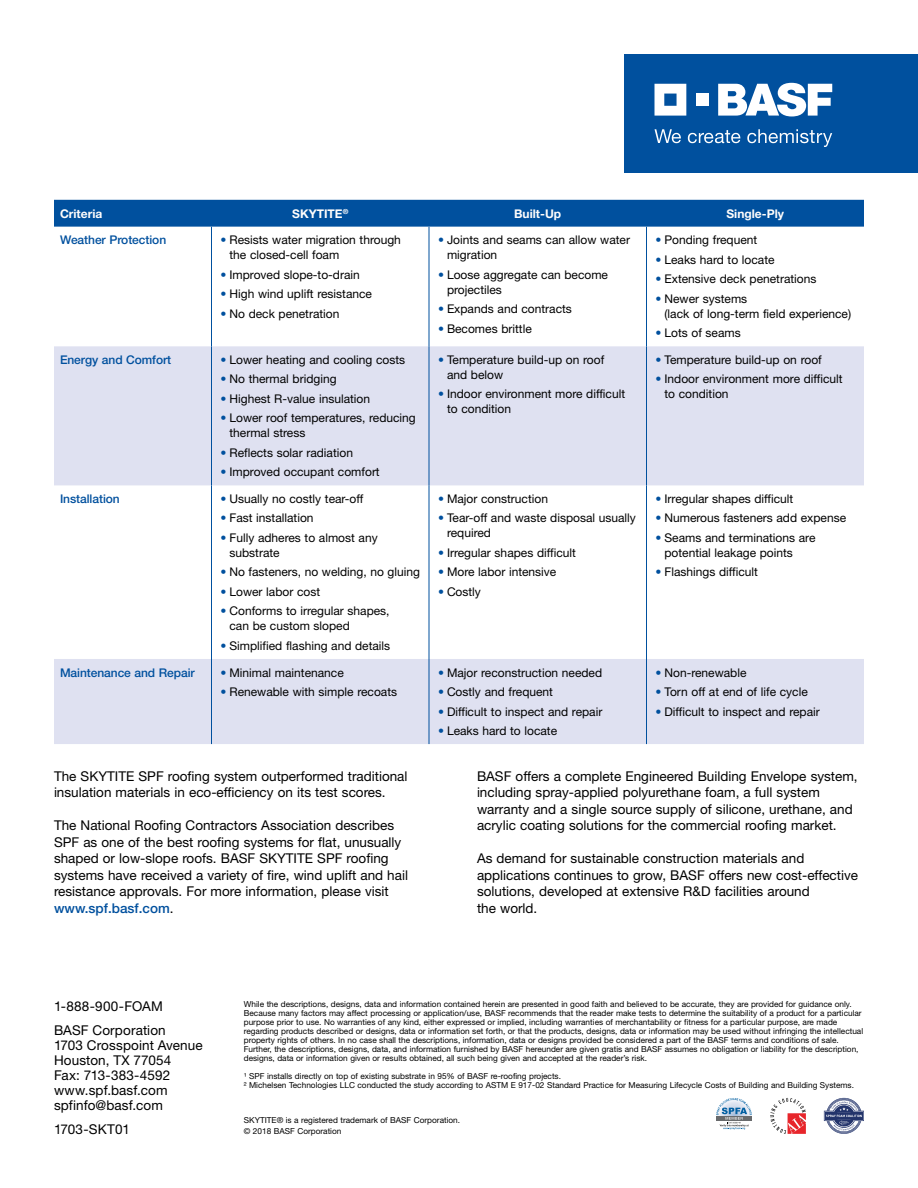
<style>
.page{position:relative;width:918px;height:1188px;background:#fff}
.page>*{position:absolute;margin:0;border:0;box-sizing:border-box;transform-origin:0 0}
.text{font:13.5px/16.5px "Helvetica Neue LT Std";color:#000}
.t1{font:12px/15px "Helvetica Neue LT Std";color:#000}
.t2{font:500 12px "Helvetica Neue LT Std";letter-spacing:-.005em;color:#00509e}
.t3{font:700 12px "Helvetica Neue LT Std";color:#fffdfc}
.t4{font:8.25px/9px "Helvetica Neue LT Std";color:#000}
.s1{color:#00509e}
.s2{font-weight:500;color:#00509e}
</style>
<div class="page">
<div style="left:625px;top:54px;width:293px;height:119px;background:#00509e"></div>
<svg style="left:655px;top:84px;width:31px;height:32px"></svg>
<div style="left:696px;top:94px;width:12px;height:12px;background:#fff"></div>
<svg style="left:718px;top:83px;width:114px;height:34px"></svg>
<svg style="left:655px;top:129px;width:26px;height:14px"></svg>
<svg style="left:688px;top:130px;width:52px;height:13px"></svg>
<svg style="left:747px;top:129px;width:85px;height:18px"></svg>
<svg style="left:716px;top:1098px;width:36px;height:32px"></svg>
<svg style="left:770px;top:1098px;width:36px;height:36px"></svg>
<svg style="left:824px;top:1098px;width:40px;height:36px"></svg>
<div style="left:54px;top:200px;width:810px;height:27px;background:#00509e"></div>
<svg style="left:54px;top:346px;width:810px;height:398px;fill:#dfe1f1"></svg>
<hr style="left:211px;top:227px;width:1px;height:119px;background:#00509e">
<hr style="left:429px;top:227px;width:1px;height:119px;background:#00509e">
<hr style="left:646px;top:227px;width:1px;height:119px;background:#00509e">
<hr style="left:211px;top:346px;width:1px;height:139px;background:#00509e">
<hr style="left:429px;top:346px;width:1px;height:139px;background:#00509e">
<hr style="left:646px;top:346px;width:1px;height:139px;background:#00509e">
<hr style="left:211px;top:485px;width:1px;height:174px;background:#00509e">
<hr style="left:429px;top:485px;width:1px;height:174px;background:#00509e">
<hr style="left:646px;top:485px;width:1px;height:174px;background:#00509e">
<hr style="left:211px;top:659px;width:1px;height:85px;background:#00509e">
<hr style="left:429px;top:659px;width:1px;height:85px;background:#00509e">
<hr style="left:646px;top:659px;width:1px;height:85px;background:#00509e">
<p class="t3" style="left:60px;top:206px;width:44px">Criteria</p>
<p class="t3" style="left:292px;top:206px;width:58px">SKYTITE<sup>®</sup></p>
<p class="t3" style="left:514px;top:206px;width:49px">Built-Up</p>
<p class="t3" style="left:726px;top:206px;width:59px">Single-Ply</p>
<p class="t2" style="left:60px;top:233px;width:108px">Weather Protection</p>
<p class="t1" style="left:230px;top:232px;width:173px;text-indent:-9px"><span class="s1">•</span> Resists water migration through the closed-cell foam</p>
<p class="t1" style="left:220px;top:267px;width:141px"><span class="s1">•</span> Improved slope-to-drain</p>
<p class="t1" style="left:220px;top:286px;width:153px"><span class="s1">•</span> High wind uplift resistance</p>
<p class="t1" style="left:220px;top:306px;width:121px"><span class="s1">•</span> No deck penetration</p>
<p class="t1" style="left:656px;top:232px;width:103px"><span class="s1">•</span> Ponding frequent</p>
<p class="t1" style="left:656px;top:252px;width:121px"><span class="s1">•</span> Leaks hard to locate</p>
<p class="t1" style="left:656px;top:271px;width:163px"><span class="s1">•</span> Extensive deck penetrations</p>
<p class="t1" style="left:664px;top:291px;width:188px;text-indent:-9px"><span class="s1">•</span> Newer systems<br>(lack of long-term field experience)</p>
<p class="t1" style="left:656px;top:325px;width:87px"><span class="s1">•</span> Lots of seams</p>
<p class="t1" style="left:447px;top:232px;width:185px;text-indent:-9px"><span class="s1">•</span> Joints and seams can allow water migration</p>
<p class="t1" style="left:447px;top:267px;width:163px;text-indent:-9px"><span class="s1">•</span> Loose aggregate can become projectiles</p>
<p class="t1" style="left:438px;top:301px;width:135px"><span class="s1">•</span> Expands and contracts</p>
<p class="t1" style="left:438px;top:321px;width:95px"><span class="s1">•</span> Becomes brittle</p>
<p class="t2" style="left:60px;top:353px;width:113px">Energy and Comfort</p>
<p class="t1" style="left:220px;top:352px;width:186px"><span class="s1">•</span> Lower heating and cooling costs</p>
<p class="t1" style="left:220px;top:372px;width:118px"><span class="s1">•</span> No thermal bridging</p>
<p class="t1" style="left:220px;top:391px;width:151px"><span class="s1">•</span> Highest R-value insulation</p>
<p class="t1" style="left:230px;top:411px;width:188px;text-indent:-9px"><span class="s1">•</span> Lower roof temperatures, reducing thermal stress</p>
<p class="t1" style="left:220px;top:445px;width:134px"><span class="s1">•</span> Reflects solar radiation</p>
<p class="t1" style="left:220px;top:465px;width:161px"><span class="s1">•</span> Improved occupant comfort</p>
<p class="t2" style="left:60px;top:492px;width:61px">Installation</p>
<p class="t1" style="left:220px;top:491px;width:144px"><span class="s1">•</span> Usually no costly tear-off</p>
<p class="t1" style="left:220px;top:511px;width:95px"><span class="s1">•</span> Fast installation</p>
<p class="t1" style="left:230px;top:530px;width:150px;text-indent:-9px"><span class="s1">•</span> Fully adheres to almost any substrate</p>
<p class="t1" style="left:220px;top:565px;width:201px"><span class="s1">•</span> No fasteners, no welding, no gluing</p>
<p class="t1" style="left:220px;top:584px;width:101px"><span class="s1">•</span> Lower labor cost</p>
<p class="t1" style="left:230px;top:604px;width:162px;text-indent:-9px"><span class="s1">•</span> Conforms to irregular shapes, can be custom sloped</p>
<p class="t1" style="left:220px;top:638px;width:171px"><span class="s1">•</span> Simplified flashing and details</p>
<p class="t2" style="left:60px;top:665px;width:136px">Maintenance and Repair</p>
<p class="t1" style="left:220px;top:665px;width:125px"><span class="s1">•</span> Minimal maintenance</p>
<p class="t1" style="left:220px;top:684px;width:178px"><span class="s1">•</span> Renewable with simple recoats</p>
<p class="text" style="left:54px;top:767px;width:355px">The SKYTITE SPF roofing system outperformed traditional insulation materials in eco-efficiency on its test scores.</p>
<p class="text" style="left:54px;top:817px;width:356px">The National Roofing Contractors Association describes SPF as one of the best roofing systems for flat, unusually shaped or low-slope roofs. BASF SKYTITE SPF roofing systems have received a variety of fire, wind uplift and hail resistance approvals. For more information, please visit <span class="s2">www.spf.basf.com</span>.</p>
<p class="t1" style="left:447px;top:352px;width:159px;text-indent:-9px"><span class="s1">•</span> Temperature build-up on roof and below</p>
<p class="t1" style="left:447px;top:387px;width:180px;text-indent:-9px"><span class="s1">•</span> Indoor environment more difficult to condition</p>
<p class="t1" style="left:656px;top:352px;width:168px"><span class="s1">•</span> Temperature build-up on roof</p>
<p class="t1" style="left:664px;top:372px;width:180px;text-indent:-9px"><span class="s1">•</span> Indoor environment more difficult to condition</p>
<p class="t1" style="left:438px;top:491px;width:112px"><span class="s1">•</span> Major construction</p>
<p class="t1" style="left:447px;top:511px;width:190px;text-indent:-9px"><span class="s1">•</span> Tear-off and waste disposal usually required</p>
<p class="t1" style="left:438px;top:545px;width:139px"><span class="s1">•</span> Irregular shapes difficult</p>
<p class="t1" style="left:438px;top:565px;width:120px"><span class="s1">•</span> More labor intensive</p>
<p class="t1" style="left:438px;top:584px;width:44px"><span class="s1">•</span> Costly</p>
<p class="t1" style="left:656px;top:491px;width:139px"><span class="s1">•</span> Irregular shapes difficult</p>
<p class="t1" style="left:656px;top:511px;width:192px"><span class="s1">•</span> Numerous fasteners add expense</p>
<p class="t1" style="left:664px;top:530px;width:153px;text-indent:-9px"><span class="s1">•</span> Seams and terminations are potential leakage points</p>
<p class="t1" style="left:656px;top:565px;width:104px"><span class="s1">•</span> Flashings difficult</p>
<p class="t1" style="left:438px;top:665px;width:166px"><span class="s1">•</span> Major reconstruction needed</p>
<p class="t1" style="left:438px;top:684px;width:117px"><span class="s1">•</span> Costly and frequent</p>
<p class="t1" style="left:438px;top:704px;width:166px"><span class="s1">•</span> Difficult to inspect and repair</p>
<p class="t1" style="left:438px;top:723px;width:121px"><span class="s1">•</span> Leaks hard to locate</p>
<p class="t1" style="left:656px;top:665px;width:92px"><span class="s1">•</span> Non-renewable</p>
<p class="t1" style="left:656px;top:684px;width:154px"><span class="s1">•</span> Torn off at end of life cycle</p>
<p class="t1" style="left:656px;top:704px;width:166px"><span class="s1">•</span> Difficult to inspect and repair</p>
<p class="text" style="left:477px;top:767px;width:382px">BASF offers a complete Engineered Building Envelope system, including spray-applied polyurethane foam, a full system warranty and a single source supply of silicone, urethane, and acrylic coating solutions for the commercial roofing market.</p>
<p class="text" style="left:477px;top:850px;width:383px">As demand for sustainable construction materials and applications continues to grow, BASF offers new cost-effective solutions, developed at extensive R&amp;D facilities around<br>the world.</p>
<p class="text" style="left:54px;top:998px;width:110px">1-888-900-FOAM</p>
<p class="text" style="left:54px;top:1023px;width:150px;line-height:15px">BASF Corporation<br>1703 Crosspoint Avenue<br>Houston, TX 77054<br>Fax: 713-383-4592 www.spf.basf.com spfinfo@basf.com</p>
<p class="text" style="left:54px;top:1121px;width:77px">1703-SKT01</p>
<p class="t4" style="left:244px;top:1000px;width:621px">While the descriptions, designs, data and information contained herein are presented in good faith and believed to be accurate, they are provided for guidance only.<br>Because many factors may affect processing or application/use, BASF recommends that the reader make tests to determine the suitability of a product for a particular purpose prior to use. No warranties of any kind, either expressed or implied, including warranties of merchantability or fitness for a particular purpose, are made regarding products described or designs, data or information set forth, or that the products, designs, data or information may be used without infringing the intellectual property rights of others. In no case shall the descriptions, information, data or designs provided be considered a part of the BASF terms and conditions of sale.<br>Further, the descriptions, designs, data, and information furnished by BASF hereunder are given gratis and BASF assumes no obligation or liability for the description, designs, data or information given or results obtained, all such being given and accepted at the reader’s risk.</p>
<p class="t4" style="left:244px;top:1072px;width:319px">¹ SPF installs directly on top of existing substrate in 95% of BASF re-roofing projects.</p>
<p class="t4" style="left:244px;top:1081px;width:612px">² Michelsen Technologies LLC conducted the study according to ASTM E 917-02 Standard Practice for Measuring Lifecycle Costs of Building and Building Systems.</p>
<p class="t4" style="left:244px;top:1116px;width:218px">SKYTITE® is a registered trademark of BASF Corporation.</p>
<p class="t4" style="left:244px;top:1126px;width:99px">© 2018 BASF Corporation</p>
</div>
